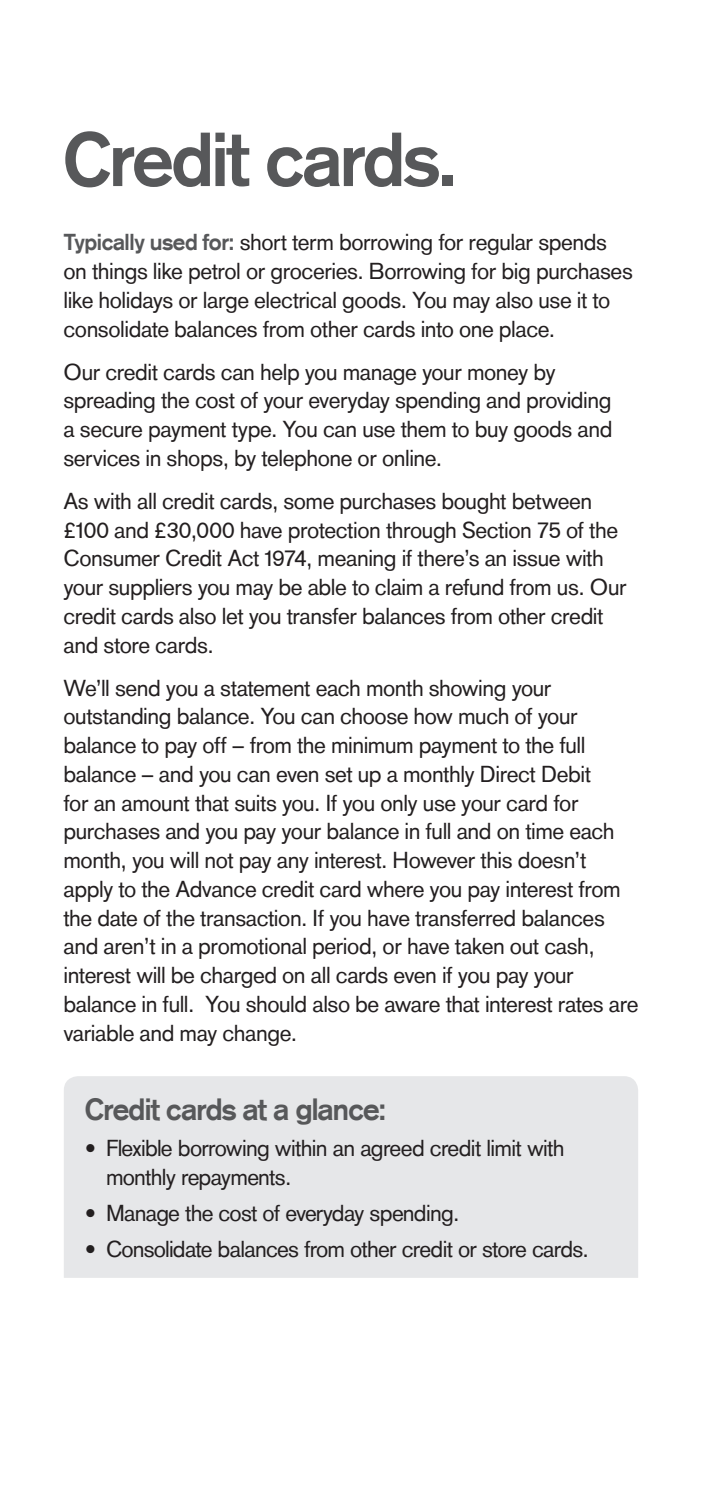
<style>
.page{position:relative;width:702px;height:1489px;background:#fff}
.page>*{position:absolute;margin:0;border:0;box-sizing:border-box;transform-origin:0 0}
.Page_Heading_30_27{font:700 75px "Basic Commercialfor TSB";letter-spacing:-.005em;color:#57585a}
.Sub_Head_Bold_12_14{font:700 30px "Basic Commercialfor TSB";color:#57585a}
.Body_Copy_9_11_5{font:22.5px/28.8px "Basic Commercialfor TSB";letter-spacing:.01em;color:#231f20}
.Body_Copy_9_11_5-2{font:22.5px "Basic Commercialfor TSB";letter-spacing:-.01em;color:#231f20}
.s1{font-weight:700;color:#57585a}
</style>
<div class="page">
<div style="left:64px;top:1076px;width:574px;height:201px;background:#e6e7e9"></div>
<p class="Page_Heading_30_27" style="left:64px;top:115px;width:394px">Credit cards.</p>
<p class="Body_Copy_9_11_5" style="left:64px;top:228px;width:570px"><span class="s1">Typically used for:</span> short term borrowing for regular spends on things like petrol or groceries. Borrowing for big purchases like holidays or large electrical goods. You may also use it to consolidate balances from other cards into one place.</p>
<p class="Body_Copy_9_11_5" style="left:64px;top:357px;width:550px">Our credit cards can help you manage your money by spreading the cost of your everyday spending and providing a secure payment type. You can use them to buy goods and services in shops, by telephone or online.</p>
<p class="Body_Copy_9_11_5" style="left:64px;top:486px;width:564px">As with all credit cards, some purchases bought between £100 and £30,000 have protection through Section 75 of the Consumer Credit Act 1974, meaning if there’s an issue with your suppliers you may be able to claim a refund from us. Our credit cards also let you transfer balances from other credit and store cards.</p>
<p class="Body_Copy_9_11_5" style="left:64px;top:673px;width:576px">We’ll send you a statement each month showing your outstanding balance. You can choose how much of your balance to pay off – from the minimum payment to the full balance – and you can even set up a monthly Direct Debit<br>for an amount that suits you. If you only use your card for purchases and you pay your balance in full and on time each month, you will not pay any interest. However this doesn’t apply to the Advance credit card where you pay interest from the date of the transaction. If you have transferred balances and aren’t in a promotional period, or have taken out cash, interest will be charged on all cards even if you pay your balance in full. You should also be aware that interest rates are variable and may change.</p>
<p class="Sub_Head_Bold_12_14" style="left:85px;top:1091px;width:302px">Credit cards at a glance:</p>
<p class="Body_Copy_9_11_5" style="left:106px;top:1133px;width:459px;text-indent:-21px">• Flexible borrowing within an agreed credit limit with monthly repayments.</p>
<p class="Body_Copy_9_11_5-2" style="left:85px;top:1199px;width:375px">• Manage the cost of everyday spending.</p>
<p class="Body_Copy_9_11_5-2" style="left:85px;top:1235px;width:505px">• Consolidate balances from other credit or store cards.</p>
</div>
